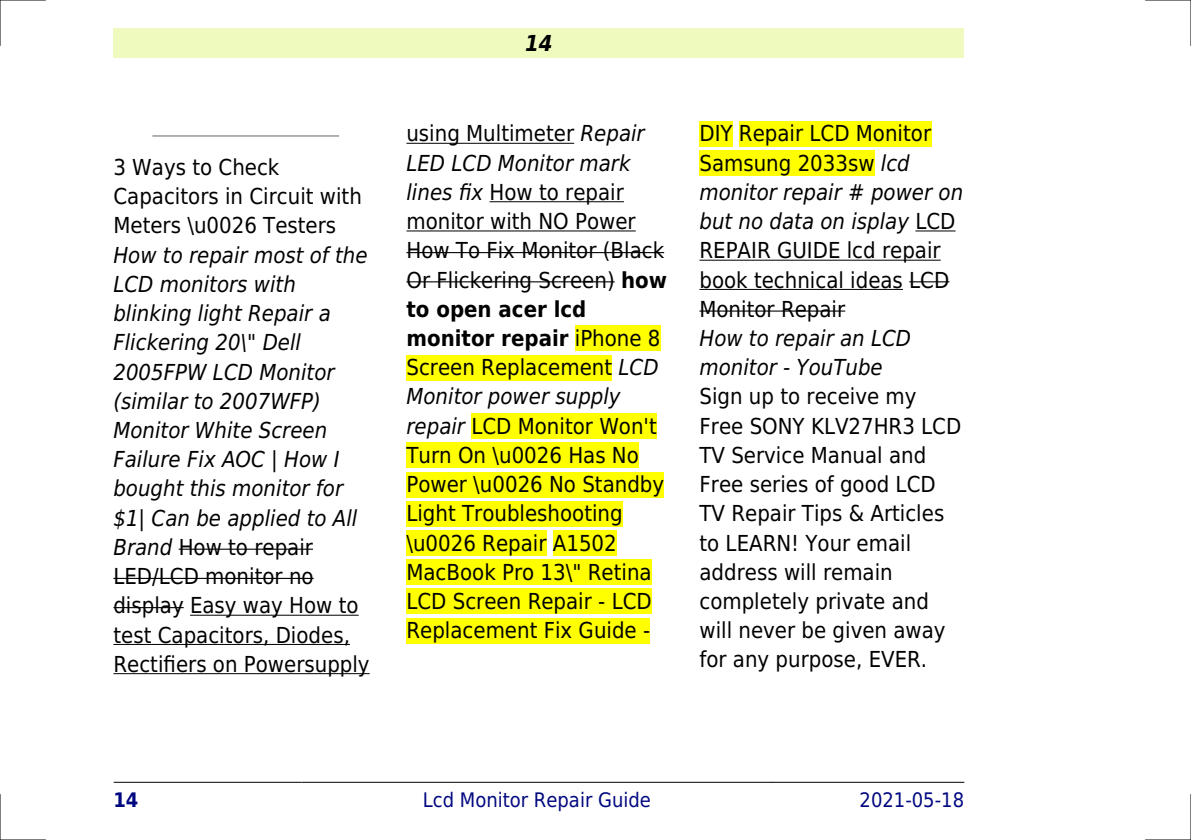
<style>
.page{position:relative;width:1191px;height:840px;background:#fff}
.page>*{position:absolute;margin:0;border:0;box-sizing:border-box;transform-origin:0 0}
.t1{font:22px/29.2px "DejaVu Sans Condensed";color:#000}
.t2{font:italic 22px/29.2px "DejaVu Sans Condensed";color:#000}
.t3{font:italic 700 22px "DejaVu Sans Condensed";color:#000}
.t4{font:20px "DejaVu Sans Condensed";color:#000880}
.t5{font:700 20px "DejaVu Sans Condensed";color:#000880}
.s1{font-style:normal}
.s2{font-style:italic}
.s3{font-weight:700}
</style>
<div class="page">
<div style="left:113px;top:28px;width:851px;height:30px;background:#effbbe"></div>
<hr style="left:114px;top:781px;width:187px;height:1px;background:#000">
<hr style="left:302px;top:781px;width:469px;height:1px;background:#000">
<hr style="left:772px;top:781px;width:192px;height:1px;background:#000">
<hr style="left:153px;top:135px;width:185px;height:2px;background:#999">
<hr style="left:179px;top:548px;width:134px;height:1px;background:#000">
<hr style="left:113px;top:577px;width:201px;height:1px;background:#000">
<hr style="left:113px;top:606px;width:71px;height:2px;background:#000">
<hr style="left:190px;top:614px;width:169px;height:1px;background:#000">
<hr style="left:113px;top:643px;width:237px;height:1px;background:#000">
<hr style="left:113px;top:672px;width:257px;height:1px;background:#000">
<hr style="left:406px;top:143px;width:168px;height:1px;background:#000">
<hr style="left:489px;top:201px;width:135px;height:1px;background:#000">
<hr style="left:406px;top:230px;width:230px;height:1px;background:#000">
<hr style="left:406px;top:252px;width:258px;height:1px;background:#000">
<hr style="left:406px;top:281px;width:209px;height:1px;background:#000">
<div style="left:575px;top:325px;width:85px;height:26px;background:#ff0"></div>
<div style="left:406px;top:354px;width:206px;height:26px;background:#ff0"></div>
<div style="left:471px;top:413px;width:186px;height:25px;background:#ff0"></div>
<div style="left:406px;top:442px;width:233px;height:26px;background:#ff0"></div>
<div style="left:406px;top:471px;width:258px;height:26px;background:#ff0"></div>
<div style="left:406px;top:500px;width:217px;height:26px;background:#ff0"></div>
<div style="left:406px;top:530px;width:140px;height:25px;background:#ff0"></div>
<div style="left:553px;top:530px;width:64px;height:25px;background:#ff0"></div>
<div style="left:406px;top:559px;width:245px;height:25px;background:#ff0"></div>
<div style="left:406px;top:588px;width:246px;height:26px;background:#ff0"></div>
<div style="left:406px;top:617px;width:244px;height:26px;background:#ff0"></div>
<div style="left:699px;top:121px;width:33px;height:25px;background:#ff0"></div>
<div style="left:739px;top:121px;width:192px;height:25px;background:#ff0"></div>
<div style="left:699px;top:150px;width:175px;height:26px;background:#ff0"></div>
<hr style="left:915px;top:230px;width:40px;height:1px;background:#000">
<hr style="left:699px;top:259px;width:241px;height:1px;background:#000">
<hr style="left:699px;top:289px;width:204px;height:1px;background:#000">
<hr style="left:909px;top:281px;width:40px;height:1px;background:#000">
<hr style="left:699px;top:310px;width:146px;height:1px;background:#000">
<hr style="left:0;top:0;width:45px;height:1px;background:#000">
<hr style="left:1145px;top:0;width:46px;height:1px;background:#000">
<hr style="left:0;top:839px;width:45px;height:1px;background:#000">
<hr style="left:1145px;top:839px;width:46px;height:1px;background:#000">
<hr style="left:0;top:0;width:1px;height:45px;background:#000">
<hr style="left:0;top:794px;width:1px;height:45px;background:#000">
<hr style="left:1190px;top:0;width:1px;height:45px;background:#000">
<hr style="left:1190px;top:794px;width:1px;height:45px;background:#000">
<p class="t1" style="left:113px;top:153px;width:250px">3 Ways to Check<br>Capacitors in Circuit with<br>Meters \u0026 Testers</p>
<p class="t2" style="left:113px;top:240px;width:258px">How to repair most of the<br>LCD monitors with blinking light Repair a<br>Flickering 20\" Dell<br>2005FPW LCD Monitor (similar to 2007WFP)<br>Monitor White Screen<br>Failure Fix AOC | How I bought this monitor for $1| Can be applied to All<br>Brand <span class="s1">How to repair<br>LED/LCD monitor no display Easy way How to test Capacitors, Diodes,<br>Rectifiers on Powersupply</span></p>
<p class="t3" style="left:525px;top:30px;width:29px">14</p>
<p class="t1" style="left:406px;top:119px;width:262px">using Multimeter <span class="s2">Repair<br>LED LCD Monitor mark lines fix</span> How to repair monitor with NO Power<br>How To Fix Monitor (Black<br>Or Flickering Screen) <span class="s3">how to open acer lcd monitor repair</span> iPhone 8<br>Screen Replacement <span class="s2">LCD<br>Monitor power supply repair</span> LCD Monitor Won't<br>Turn On \u0026 Has No<br>Power \u0026 No Standby<br>Light Troubleshooting \u0026 Repair A1502<br>MacBook Pro 13\" Retina<br>LCD Screen Repair - LCD<br>Replacement Fix Guide -</p>
<p class="t1" style="left:699px;top:119px;width:265px">DIY Repair LCD Monitor<br>Samsung 2033sw <span class="s2">lcd monitor repair # power on but no data on isplay</span> LCD<br>REPAIR GUIDE lcd repair book technical ideas LCD<br>Monitor Repair</p>
<p class="t2" style="left:699px;top:323px;width:213px">How to repair an LCD monitor - YouTube</p>
<p class="t1" style="left:699px;top:382px;width:263px">Sign up to receive my<br>Free SONY KLV27HR3 LCD<br>TV Service Manual and<br>Free series of good LCD<br>TV Repair Tips &amp; Articles to LEARN! Your email address will remain completely private and will never be given away for any purpose, EVER.</p>
<p class="t5" style="left:113px;top:787px;width:27px">14</p>
<p class="t4" style="left:423px;top:787px;width:230px">Lcd Monitor Repair Guide</p>
<p class="t4" style="left:859px;top:787px;width:106px">2021-05-18</p>
</div>
